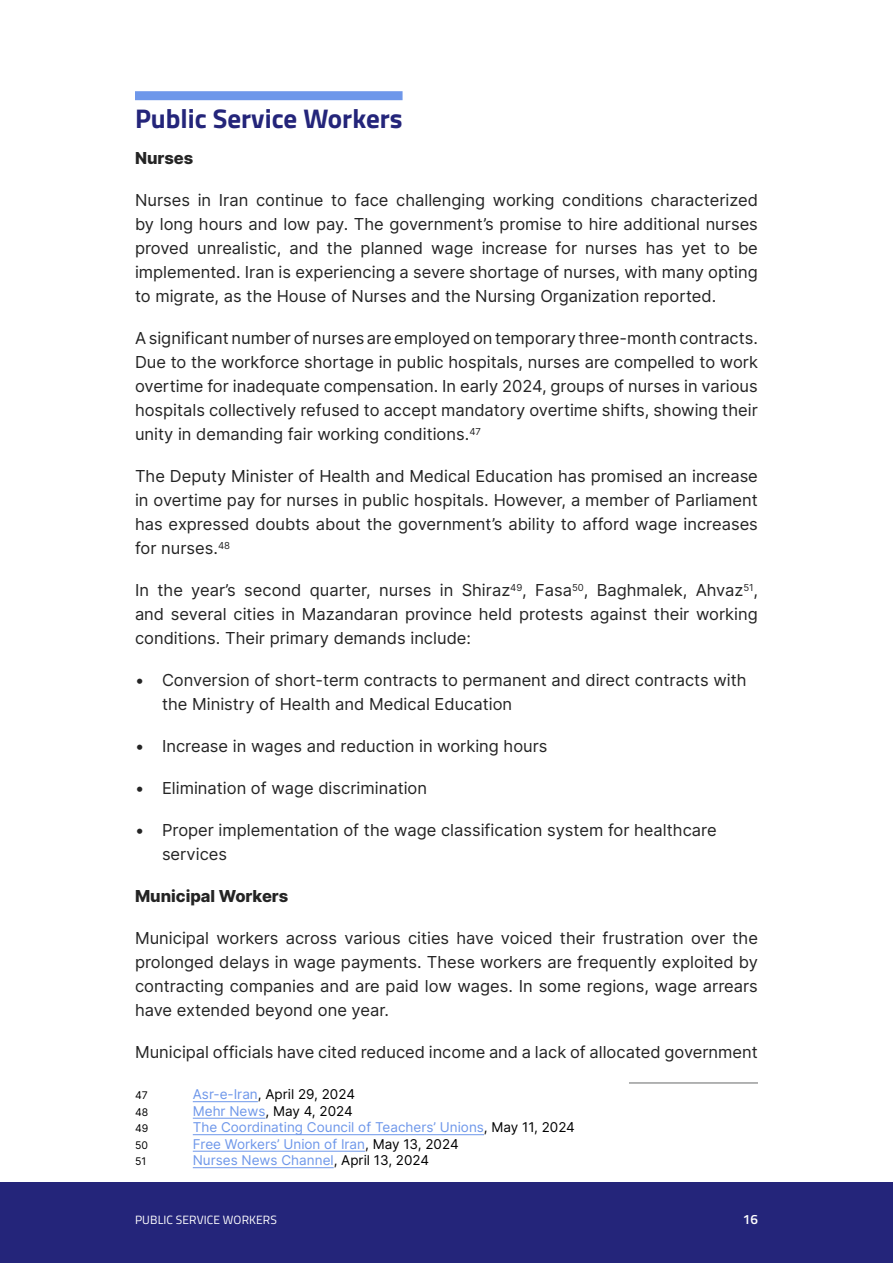
<style>
.page{position:relative;width:893px;height:1263px;background:#fff}
.page>*{position:absolute;margin:0;border:0;box-sizing:border-box;transform-origin:0 0}
.t1{font:700 27px "Titillium Web";color:#24257a}
.t2{font:16.5px/24px "Inter";color:#242424;text-align:justify}
.t3{font:13.5px "Inter";color:#6e97ea}
.t4{font:13.5px "Inter";color:#000}
.t5{font:600 13.5px "Titillium Web";color:#fff}
.t6{font:12px "Titillium Web";letter-spacing:.01em;color:#fff}
.t7{font:10.5px "Inter";color:#000}
.s1{color:#6e97ea}
.s2{color:#000}
</style>
<div class="page">
<div style="left:0;top:1182px;width:893px;height:81px;background:#24257a"></div>
<div style="left:135px;top:91px;width:268px;height:9px;background:#6e97ea"></div>
<hr style="left:629px;top:1082px;width:129px;height:1px;background:#676868">
<hr style="left:193px;top:1101px;width:65px;height:1px;background:#6e97ea">
<hr style="left:193px;top:1118px;width:73px;height:1px;background:#6e97ea">
<hr style="left:193px;top:1134px;width:291px;height:1px;background:#6e97ea">
<hr style="left:193px;top:1151px;width:172px;height:1px;background:#6e97ea">
<hr style="left:193px;top:1167px;width:141px;height:1px;background:#6e97ea">
<h1 class="t1" style="left:135px;top:98px;width:269px">Public Service Workers</h1>
<p class="t2" style="left:135px;top:146px;width:60px">Nurses</p>
<p class="t2" style="left:135px;top:188px;width:624px">Nurses in Iran continue to face challenging working conditions characterized by long hours and low pay. The government’s promise to hire additional nurses proved unrealistic, and the planned wage increase for nurses has yet to be implemented. Iran is experiencing a severe shortage of nurses, with many opting to migrate, as the House of Nurses and the Nursing Organization reported.</p>
<p class="t2" style="left:135px;top:326px;width:624px">A significant number of nurses are employed on temporary three-month contracts.<br>Due to the workforce shortage in public hospitals, nurses are compelled to work overtime for inadequate compensation. In early 2024, groups of nurses in various hospitals collectively refused to accept mandatory overtime shifts, showing their unity in demanding fair working conditions.<sup>47</sup></p>
<p class="t2" style="left:135px;top:464px;width:624px">The Deputy Minister of Health and Medical Education has promised an increase in overtime pay for nurses in public hospitals. However, a member of Parliament has expressed doubts about the government’s ability to afford wage increases for nurses.<sup>48</sup></p>
<p class="t2" style="left:135px;top:578px;width:624px">In the year’s second quarter, nurses in Shiraz<sup>49</sup>, Fasa<sup>50</sup>, Baghmalek, Ahvaz<sup>51</sup>, and several cities in Mazandaran province held protests against their working conditions. Their primary demands include:</p>
<p class="t2" style="left:162px;top:668px;width:586px;text-indent:-27px">• Conversion of short-term contracts to permanent and direct contracts with the Ministry of Health and Medical Education</p>
<p class="t2" style="left:135px;top:734px;width:414px">• Increase in wages and reduction in working hours</p>
<p class="t2" style="left:135px;top:776px;width:294px">• Elimination of wage discrimination</p>
<p class="t2" style="left:162px;top:818px;width:556px;text-indent:-27px">• Proper implementation of the wage classification system for healthcare services</p>
<p class="t2" style="left:135px;top:884px;width:155px">Municipal Workers</p>
<p class="t2" style="left:135px;top:926px;width:624px">Municipal workers across various cities have voiced their frustration over the prolonged delays in wage payments. These workers are frequently exploited by contracting companies and are paid low wages. In some regions, wage arrears have extended beyond one year.</p>
<p class="t2" style="left:135px;top:1040px;width:624px">Municipal officials have cited reduced income and a lack of allocated government</p>
<p class="t7" style="left:135px;top:1088px;width:14px">47</p>
<p class="t4" style="left:193px;top:1085px;width:164px"><span class="s1">Asr-e-Iran</span>, April 29, 2024</p>
<p class="t7" style="left:135px;top:1104px;width:15px">48</p>
<p class="t4" style="left:193px;top:1101px;width:161px"><span class="s1">Mehr News</span>, May 4, 2024</p>
<p class="t7" style="left:135px;top:1121px;width:15px">49</p>
<p class="t3" style="left:193px;top:1118px;width:384px">The Coordinating Council of Teachers’ Unions<span class="s2">, May 11, 2024</span></p>
<p class="t7" style="left:135px;top:1137px;width:14px">50</p>
<p class="t3" style="left:193px;top:1134px;width:267px">Free Workers’ Union of Iran<span class="s2">, May 13, 2024</span></p>
<p class="t7" style="left:135px;top:1154px;width:13px">51</p>
<p class="t3" style="left:193px;top:1151px;width:238px">Nurses News Channel<span class="s2">, April 13, 2024</span></p>
<p class="t6" style="left:135px;top:1211px;width:143px">PUBLIC SERVICE WORKERS</p>
<p class="t5" style="left:743px;top:1209px;width:17px">16</p>
</div>
